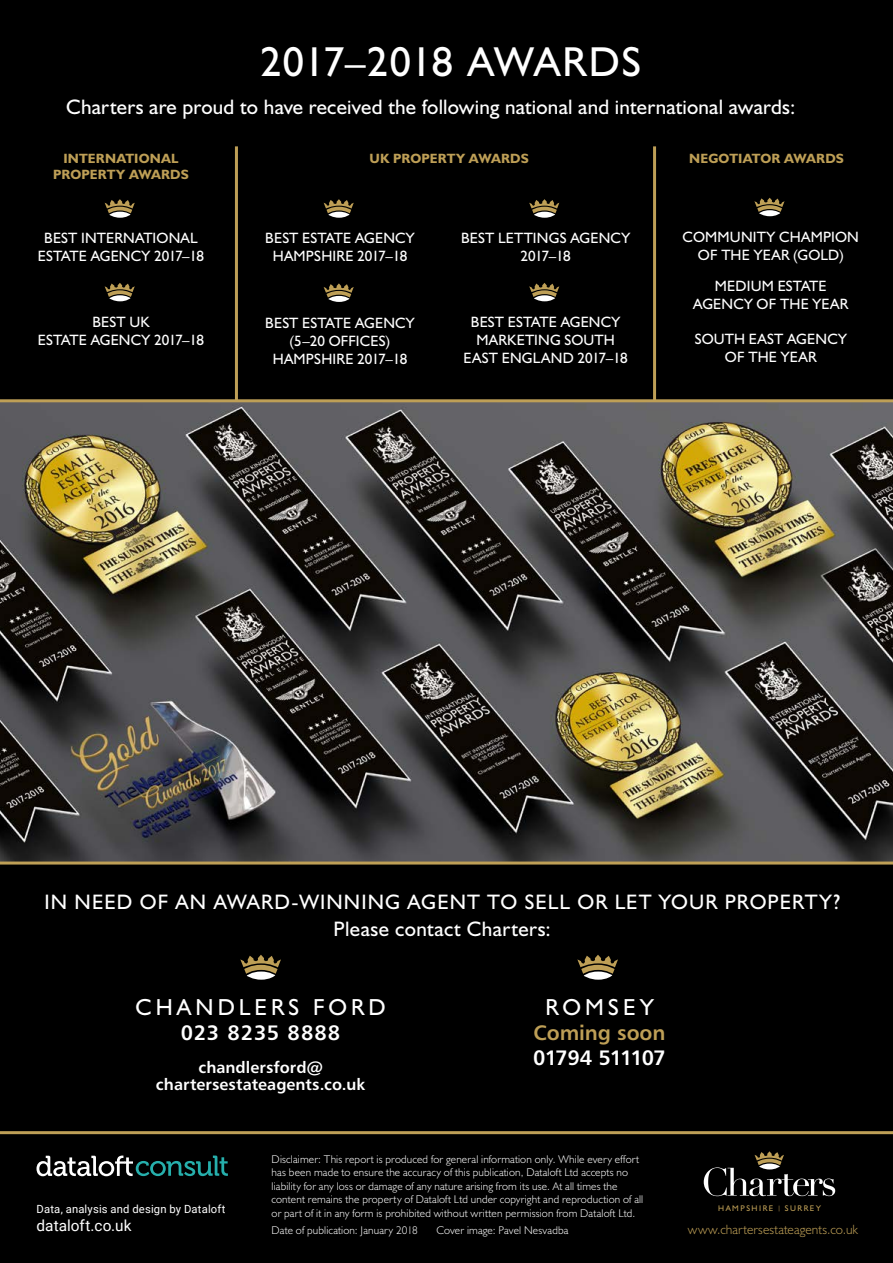
<style>
.page{position:relative;width:893px;height:1263px;background:#000}
.page>*{position:absolute;margin:0;border:0;box-sizing:border-box;transform-origin:0 0}
.t1{font:42px "Humanist 521 BT";letter-spacing:.01em;color:#fff}
.t2{font:23.25px "Humanist 521 BT";letter-spacing:.175em;color:#fff}
.t3{font:21px/27px "Humanist 521 BT";letter-spacing:.045em;color:#fff;text-align:center}
.t4{font:21px "Humanist 521 BT";letter-spacing:.015em;color:#fff}
.t5{font:20.85px "Humanist 777 BT Bold B";letter-spacing:.035em;color:#fff}
.t6{font:20.85px "Humanist 777 BT Bold B";letter-spacing:-.055em;color:#fff}
.t7{font:20.85px "Humanist 777 BT Bold B";letter-spacing:-.005em;color:#be9f56}
.t8{font:16.2px/17.1px "Humanist 777 BT Bold B";letter-spacing:.005em;color:#fff;text-align:center}
.t9{font:15.45px "Roboto";letter-spacing:.005em;color:#fff}
.t10{font:15px/18px "Humanist 521 BT";letter-spacing:.01em;color:#fff;text-align:center}
.t11{font:700 13.5px/16.2px "Humanist 521 BT";letter-spacing:.01em;color:#be9f56;text-align:center}
.t12{font:300 13.5px "Humanist 521 BT";letter-spacing:.005em;color:#be9f56}
.t13{font:300 11.25px/13.5px "Humanist 521 BT";letter-spacing:.015em;color:#fff}
.t14{font:11.25px "Roboto";letter-spacing:.015em;color:#fff}
.t15{font:8.25px "Humanist 521 BT";letter-spacing:.18em;color:#be9f56}
</style>
<div class="page">
<svg style="left:704px;top:1151px;width:131px;height:45px"></svg>
<svg style="left:759px;top:1163px;width:21px;height:6px"></svg>
<svg style="left:37px;top:1155px;width:191px;height:21px"></svg>
<svg style="left:577px;top:955px;width:41px;height:19px"></svg>
<svg style="left:584px;top:971px;width:28px;height:9px"></svg>
<img style="left:0;top:402px;width:893px;height:459px">
<svg style="left:105px;top:199px;width:30px;height:14px"></svg>
<svg style="left:109px;top:212px;width:22px;height:6px"></svg>
<svg style="left:324px;top:199px;width:30px;height:14px"></svg>
<svg style="left:328px;top:212px;width:21px;height:6px"></svg>
<svg style="left:324px;top:283px;width:30px;height:15px"></svg>
<svg style="left:328px;top:296px;width:21px;height:6px"></svg>
<svg style="left:754px;top:198px;width:30px;height:14px"></svg>
<svg style="left:759px;top:210px;width:21px;height:6px"></svg>
<svg style="left:105px;top:283px;width:30px;height:14px"></svg>
<svg style="left:109px;top:295px;width:22px;height:6px"></svg>
<svg style="left:529px;top:199px;width:30px;height:14px"></svg>
<svg style="left:534px;top:212px;width:21px;height:6px"></svg>
<svg style="left:529px;top:283px;width:30px;height:14px"></svg>
<svg style="left:534px;top:295px;width:21px;height:6px"></svg>
<hr style="left:0;top:861px;width:893px;height:3px;background:#be9f56">
<hr style="left:0;top:399px;width:893px;height:3px;background:#be9f56">
<hr style="left:235px;top:146px;width:3px;height:255px;background:#be9f56">
<hr style="left:653px;top:146px;width:3px;height:255px;background:#be9f56">
<hr style="left:0;top:1131px;width:893px;height:3px;background:#be9f56">
<svg style="left:240px;top:955px;width:41px;height:19px"></svg>
<svg style="left:247px;top:971px;width:28px;height:9px"></svg>
<h1 class="t1" style="left:260px;top:36px;width:383px">2017–2018 AWARDS</h1>
<h3 class="t4" style="left:66px;top:94px;width:730px">Charters are proud to have received the following national and international awards:</h3>
<p class="t11" style="left:53px;top:150px;width:137px">INTERNATIONAL<br>PROPERTY AWARDS</p>
<p class="t11" style="left:369px;top:150px;width:161px">UK PROPERTY AWARDS</p>
<p class="t11" style="left:689px;top:150px;width:156px">NEGOTIATOR AWARDS</p>
<h3 class="t10" style="left:38px;top:229px;width:168px">BEST INTERNATIONAL<br>ESTATE AGENCY 2017–18</h3>
<h3 class="t10" style="left:38px;top:313px;width:168px">BEST UK<br>ESTATE AGENCY 2017–18</h3>
<h3 class="t10" style="left:265px;top:229px;width:151px">BEST ESTATE AGENCY<br>HAMPSHIRE 2017–18</h3>
<h3 class="t10" style="left:265px;top:313px;width:151px">BEST ESTATE AGENCY (5–20 OFFICES)<br>HAMPSHIRE 2017–18</h3>
<h3 class="t10" style="left:461px;top:229px;width:170px">BEST LETTINGS AGENCY<br>2017–18</h3>
<h3 class="t10" style="left:464px;top:313px;width:165px">BEST ESTATE AGENCY<br>MARKETING SOUTH<br>EAST ENGLAND 2017–18</h3>
<h3 class="t10" style="left:683px;top:228px;width:178px">COMMUNITY CHAMPION<br>OF THE YEAR (GOLD)</h3>
<h3 class="t10" style="left:693px;top:277px;width:157px">MEDIUM ESTATE<br>AGENCY OF THE YEAR</h3>
<h3 class="t10" style="left:695px;top:330px;width:154px">SOUTH EAST AGENCY<br>OF THE YEAR</h3>
<h3 class="t3" style="left:44px;top:888px;width:797px">IN NEED OF AN AWARD-WINNING AGENT TO SELL OR LET YOUR PROPERTY?<br>Please contact Charters:</h3>
<h2 class="t2" style="left:135px;top:992px;width:252px">CHANDLERS FORD</h2>
<h3 class="t5" style="left:181px;top:1019px;width:161px">023 8235 8888</h3>
<h3 class="t8" style="left:156px;top:1058px;width:211px">chandlersford@ chartersestateagents.co.uk</h3>
<h2 class="t2" style="left:546px;top:992px;width:110px">ROMSEY</h2>
<h3 class="t7" style="left:534px;top:1019px;width:133px">Coming soon</h3>
<h3 class="t6" style="left:533px;top:1044px;width:134px">01794 511107</h3>
<p class="t14" style="left:37px;top:1200px;width:190px">Data, analysis and design by Dataloft</p>
<h3 class="t9" style="left:37px;top:1214px;width:97px">dataloft.co.uk</h3>
<p class="t13" style="left:272px;top:1152px;width:373px">Disclaimer: This report is produced for general information only. While every effort has been made to ensure the accuracy of this publication, Dataloft Ltd accepts no liability for any loss or damage of any nature arising from its use. At all times the content remains the property of Dataloft Ltd under copyright and reproduction of all or part of it in any form is prohibited without written permission from Dataloft Ltd.</p>
<p class="t13" style="left:272px;top:1223px;width:148px">Date of publication: January 2018</p>
<p class="t13" style="left:436px;top:1223px;width:133px">Cover image: Pavel Nesvadba</p>
<p class="t15" style="left:718px;top:1203px;width:104px">HAMPSHIRE <sup>|</sup> SURREY</p>
<p class="t12" style="left:688px;top:1221px;width:172px">www.chartersestateagents.co.uk</p>
</div>
